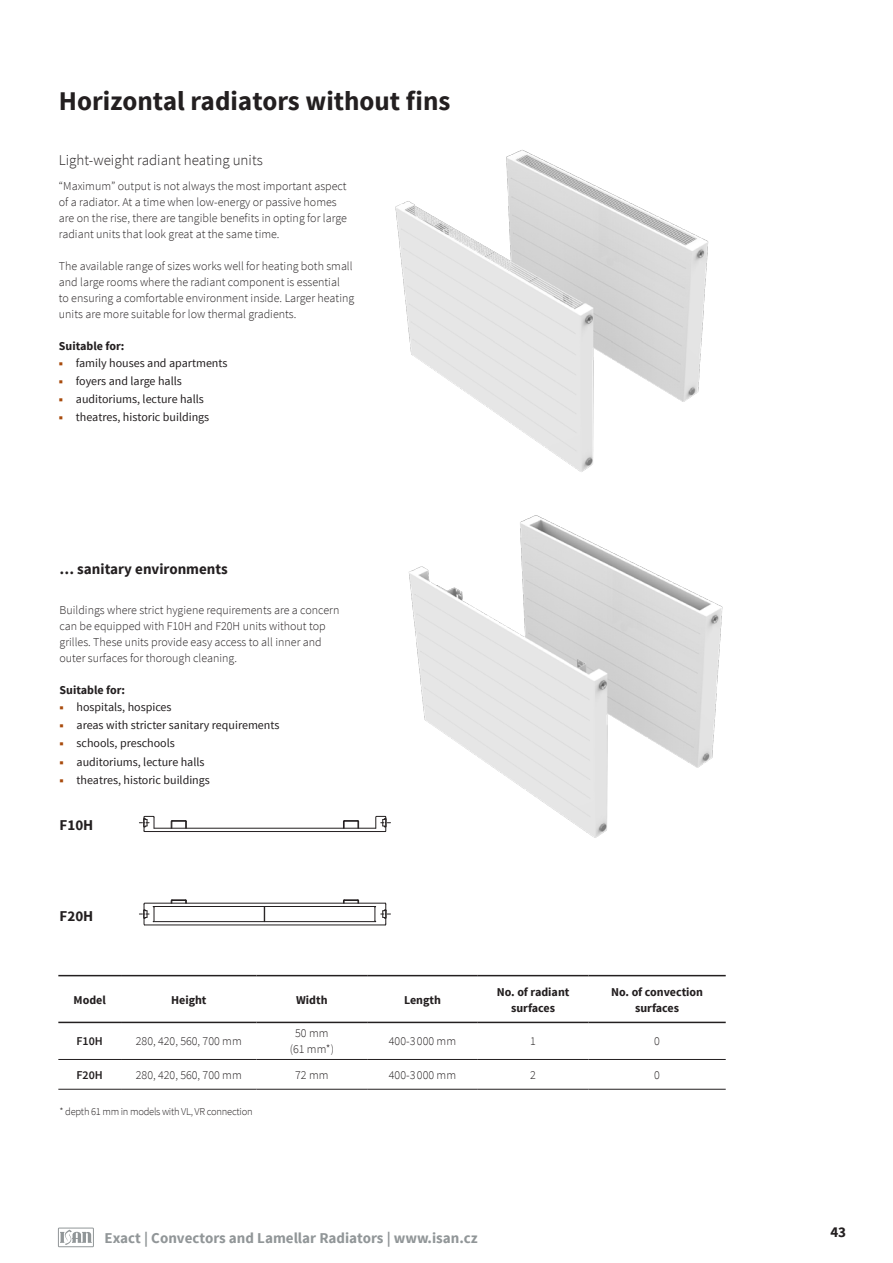
<style>
.page{position:relative;width:893px;height:1263px;background:#fff}
.page>*{position:absolute;margin:0;border:0;box-sizing:border-box;transform-origin:0 0}
.t1{font:700 27px "Source Sans Pro";color:#231f20}
.t2{font:700 15px "Source Sans Pro";color:#919698}
.t3{font:700 15px "Source Sans Pro";color:#231f20}
.t4{font:300 15px "Source Sans Pro";color:#231f20}
.t5{font:300 12px/16px "Source Sans Pro";color:#231f20}
.t6{font:12px "Source Sans Pro";color:#231f20}
.t7{font:700 12px/16px "Source Sans Pro";color:#231f20;text-align:center}
.t8{font:600 12px "Source Sans Pro";color:#231f20}
.t9{font:300 10.5px "Source Sans Pro";letter-spacing:-.025em;color:#231f20}
.s1{font-weight:900;color:#a84b0d}
</style>
<div class="page">
<div style="left:58px;top:1227px;width:36px;height:20px;border:1px solid #919698"></div>
<svg style="left:60px;top:1229px;width:32px;height:16px"></svg>
<img style="left:395px;top:150px;width:314px;height:322px">
<hr style="left:58px;top:975px;width:63px;height:1px;background:#231f20">
<hr style="left:121px;top:975px;width:136px;height:1px;background:#231f20">
<hr style="left:257px;top:975px;width:110px;height:1px;background:#231f20">
<hr style="left:367px;top:975px;width:111px;height:1px;background:#231f20">
<hr style="left:478px;top:975px;width:110px;height:1px;background:#231f20">
<hr style="left:588px;top:975px;width:138px;height:1px;background:#231f20">
<hr style="left:58px;top:1022px;width:63px;height:1px;background:#231f20">
<hr style="left:121px;top:1022px;width:136px;height:1px;background:#231f20">
<hr style="left:257px;top:1022px;width:110px;height:1px;background:#231f20">
<hr style="left:367px;top:1022px;width:111px;height:1px;background:#231f20">
<hr style="left:478px;top:1022px;width:110px;height:1px;background:#231f20">
<hr style="left:588px;top:1022px;width:138px;height:1px;background:#231f20">
<hr style="left:58px;top:1059px;width:63px;height:1px;background:#231f20">
<hr style="left:121px;top:1059px;width:136px;height:1px;background:#231f20">
<hr style="left:257px;top:1059px;width:110px;height:1px;background:#231f20">
<hr style="left:367px;top:1059px;width:111px;height:1px;background:#231f20">
<hr style="left:478px;top:1059px;width:110px;height:1px;background:#231f20">
<hr style="left:588px;top:1059px;width:138px;height:1px;background:#231f20">
<hr style="left:58px;top:1089px;width:63px;height:1px;background:#231f20">
<hr style="left:121px;top:1089px;width:136px;height:1px;background:#231f20">
<hr style="left:257px;top:1089px;width:110px;height:1px;background:#231f20">
<hr style="left:367px;top:1089px;width:111px;height:1px;background:#231f20">
<hr style="left:478px;top:1089px;width:110px;height:1px;background:#231f20">
<hr style="left:588px;top:1089px;width:138px;height:1px;background:#231f20">
<img style="left:408px;top:515px;width:315px;height:323px">
<hr style="left:144px;top:831px;width:242px;height:1px;background:#231f20">
<svg style="left:139px;top:815px;width:16px;height:17px"></svg>
<svg style="left:375px;top:815px;width:15px;height:17px"></svg>
<hr style="left:154px;top:828px;width:222px;height:1px;background:#231f20">
<svg style="left:343px;top:820px;width:16px;height:9px"></svg>
<svg style="left:170px;top:820px;width:17px;height:9px"></svg>
<svg style="left:139px;top:899px;width:251px;height:27px"></svg>
<h1 class="t1" style="left:59px;top:84px;width:393px">Horizontal radiators without fins</h1>
<p class="t4" style="left:59px;top:151px;width:205px">Light-weight radiant heating units</p>
<p class="t5" style="left:59px;top:178px;width:290px">“Maximum” output is not always the most important aspect of a radiator. At a time when low-energy or passive homes are on the rise, there are tangible benefits in opting for large radiant units that look great at the same time.</p>
<p class="t5" style="left:59px;top:258px;width:297px">The available range of sizes works well for heating both small and large rooms where the radiant component is essential<br>to ensuring a comfortable environment inside. Larger heating units are more suitable for low thermal gradients.</p>
<p class="t7" style="left:59px;top:339px;width:67px">Suitable for:</p>
<p class="t6" style="left:59px;top:355px;width:170px"><span class="s1">■</span> family houses and apartments</p>
<p class="t6" style="left:59px;top:373px;width:124px"><span class="s1">■</span> foyers and large halls</p>
<p class="t6" style="left:59px;top:392px;width:146px"><span class="s1">■</span> auditoriums, lecture halls</p>
<p class="t6" style="left:59px;top:410px;width:152px"><span class="s1">■</span> theatres, historic buildings</p>
<p class="t3" style="left:60px;top:559px;width:170px">… sanitary environments</p>
<p class="t5" style="left:60px;top:602px;width:281px">Buildings where strict hygiene requirements are a concern can be equipped with F10H and F20H units without top grilles. These units provide easy access to all inner and outer surfaces for thorough cleaning.</p>
<p class="t7" style="left:60px;top:683px;width:67px">Suitable for:</p>
<p class="t6" style="left:60px;top:699px;width:114px"><span class="s1">■</span> hospitals, hospices</p>
<p class="t6" style="left:60px;top:718px;width:222px"><span class="s1">■</span> areas with stricter sanitary requirements</p>
<p class="t6" style="left:60px;top:736px;width:117px"><span class="s1">■</span> schools, preschools</p>
<p class="t6" style="left:60px;top:754px;width:146px"><span class="s1">■</span> auditoriums, lecture halls</p>
<p class="t6" style="left:60px;top:772px;width:152px"><span class="s1">■</span> theatres, historic buildings</p>
<p class="t3" style="left:60px;top:815px;width:35px">F10H</p>
<p class="t3" style="left:60px;top:906px;width:35px">F20H</p>
<p class="t7" style="left:74px;top:992px;width:34px">Model</p>
<p class="t7" style="left:171px;top:992px;width:37px">Height</p>
<p class="t7" style="left:296px;top:992px;width:33px">Width</p>
<p class="t7" style="left:404px;top:992px;width:38px">Length</p>
<p class="t7" style="left:497px;top:984px;width:74px">No. of radiant surfaces</p>
<p class="t7" style="left:611px;top:984px;width:94px">No. of convection surfaces</p>
<p class="t8" style="left:76px;top:1034px;width:28px">F10H</p>
<p class="t5" style="left:136px;top:1033px;width:107px">280, 420, 560, 700 mm</p>
<p class="t5" style="left:290px;top:1025px;width:46px;text-align:center">50 mm (61 mm*)</p>
<p class="t5" style="left:389px;top:1033px;width:69px">400-3 000 mm</p>
<p class="t5" style="left:530px;top:1033px;width:7px">1</p>
<p class="t5" style="left:654px;top:1033px;width:7px">0</p>
<p class="t8" style="left:77px;top:1067px;width:28px">F20H</p>
<p class="t5" style="left:136px;top:1067px;width:107px">280, 420, 560, 700 mm</p>
<p class="t5" style="left:295px;top:1067px;width:35px">72 mm</p>
<p class="t5" style="left:389px;top:1067px;width:69px">400-3 000 mm</p>
<p class="t5" style="left:530px;top:1067px;width:7px">2</p>
<p class="t5" style="left:654px;top:1067px;width:7px">0</p>
<p class="t9" style="left:60px;top:1105px;width:195px">* depth 61 mm in models with VL, VR connection</p>
<p class="t2" style="left:104px;top:1228px;width:375px">Exact | Convectors and Lamellar Radiators | www.isan.cz</p>
<p class="t3" style="left:830px;top:1222px;width:17px">43</p>
</div>
